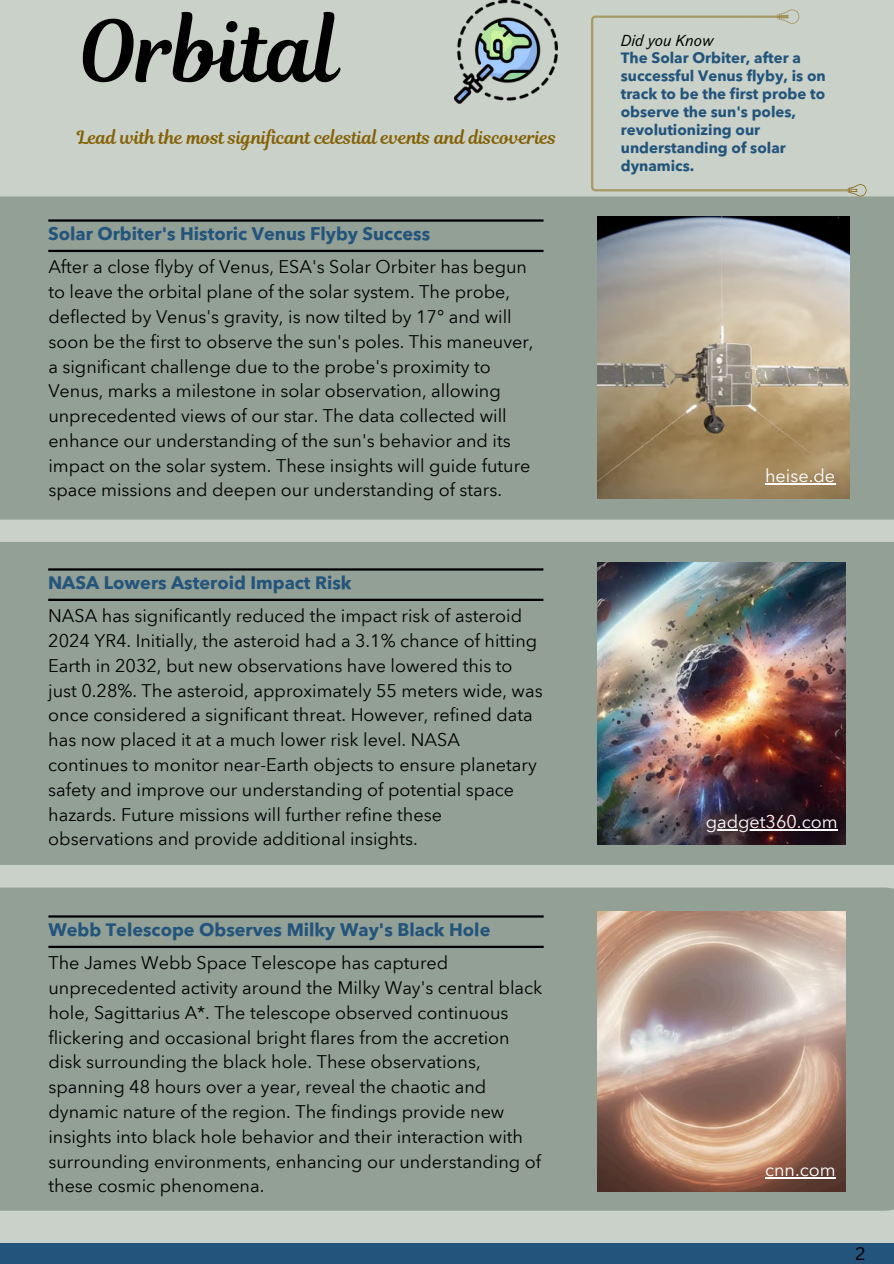
<style>
.page{position:relative;width:894px;height:1264px;background:#fff}
.page>*{position:absolute;margin:0;border:0;box-sizing:border-box;transform-origin:0 0}
.t1{font:84.6px "Magnolia Script";color:#000}
.t2{font:18px/24.8px "Avenir Next Arabic";color:#000}
.t3{font:700 18px "Avenir Next Arabic";color:#23547b}
.t4{font:18px "Magnolia Script";color:#846105}
.t5{font:18px "Avenir Next Arabic";color:#fff}
.t6{font:17.85px "Canva Sans";color:#000}
.t7{font:700 15px/18px "Avenir Next Arabic";color:#23547b}
.t8{font:italic 15px "Touvlo";color:#000}
</style>
<div class="page">
<div style="left:0;top:0;width:893px;height:1263px;background:#c9d1c8"></div>
<div style="left:0;top:196px;width:893px;height:323px;background:#92a096"></div>
<div style="left:0;top:542px;width:893px;height:323px;background:#92a096"></div>
<div style="left:0;top:887px;width:893px;height:323px;background:#92a096"></div>
<div style="left:0;top:1243px;width:893px;height:20px;background:#23547b"></div>
<hr style="left:48px;top:250px;width:495px;height:2px;background:#000">
<hr style="left:48px;top:219px;width:495px;height:3px;background:#000">
<hr style="left:48px;top:598px;width:495px;height:3px;background:#000">
<hr style="left:48px;top:568px;width:495px;height:2px;background:#000">
<hr style="left:48px;top:945px;width:495px;height:3px;background:#000">
<hr style="left:48px;top:915px;width:495px;height:2px;background:#000">
<img style="left:454px;top:0;width:103px;height:104px">
<svg style="left:591px;top:15px;width:256px;height:177px"></svg>
<hr style="left:746px;top:16px;width:42px;height:2px;background:#846105">
<svg style="left:777px;top:9px;width:22px;height:15px"></svg>
<img style="left:597px;top:911px;width:247px;height:280px">
<svg style="left:847px;top:184px;width:19px;height:12px"></svg>
<img style="left:597px;top:217px;width:251px;height:281px">
<img style="left:597px;top:563px;width:248px;height:281px">
<hr style="left:705px;top:829px;width:132px;height:1px;background:#fff">
<hr style="left:764px;top:1177px;width:71px;height:1px;background:#fff">
<hr style="left:764px;top:483px;width:70px;height:1px;background:#fff">
<h2 class="t1" style="left:79px;top:-8px;width:262px">Orbital</h2>
<p class="t4" style="left:77px;top:124px;width:480px">Lead with the most significant celestial events and discoveries</p>
<p class="t3" style="left:48px;top:223px;width:383px">Solar Orbiter's Historic Venus Flyby Success</p>
<h3 class="t2" style="left:48px;top:255px;width:486px">After a close flyby of Venus, ESA's Solar Orbiter has begun to leave the orbital plane of the solar system. The probe, deflected by Venus's gravity, is now tilted by 17° and will soon be the first to observe the sun's poles. This maneuver, a significant challenge due to the probe's proximity to Venus, marks a milestone in solar observation, allowing unprecedented views of our star. The data collected will enhance our understanding of the sun's behavior and its impact on the solar system. These insights will guide future space missions and deepen our understanding of stars.</h3>
<p class="t3" style="left:48px;top:572px;width:305px">NASA Lowers Asteroid Impact Risk</p>
<p class="t2" style="left:48px;top:604px;width:496px">NASA has significantly reduced the impact risk of asteroid 2024 YR4. Initially, the asteroid had a 3.1% chance of hitting Earth in 2032, but new observations have lowered this to just 0.28%. The asteroid, approximately 55 meters wide, was once considered a significant threat. However, refined data has now placed it at a much lower risk level. NASA continues to monitor near-Earth objects to ensure planetary safety and improve our understanding of potential space hazards. Future missions will further refine these observations and provide additional insights.</p>
<p class="t3" style="left:48px;top:918px;width:443px">Webb Telescope Observes Milky Way's Black Hole</p>
<p class="t2" style="left:48px;top:950px;width:495px">The James Webb Space Telescope has captured unprecedented activity around the Milky Way's central black hole, Sagittarius A*. The telescope observed continuous flickering and occasional bright flares from the accretion disk surrounding the black hole. These observations, spanning 48 hours over a year, reveal the chaotic and dynamic nature of the region. The findings provide new insights into black hole behavior and their interaction with surrounding environments, enhancing our understanding of these cosmic phenomena.</p>
<h3 class="t8" style="left:620px;top:30px;width:94px">Did you Know</h3>
<p class="t7" style="left:620px;top:49px;width:206px">The Solar Orbiter, after a successful Venus flyby, is on track to be the first probe to observe the sun's poles, revolutionizing our understanding of solar dynamics.</p>
<p class="t5" style="left:764px;top:465px;width:72px">heise.de</p>
<p class="t5" style="left:705px;top:811px;width:133px">gadget360.com</p>
<p class="t5" style="left:764px;top:1159px;width:72px">cnn.com</p>
<h1 class="t6" style="left:855px;top:1241px;width:11px">2</h1>
</div>
